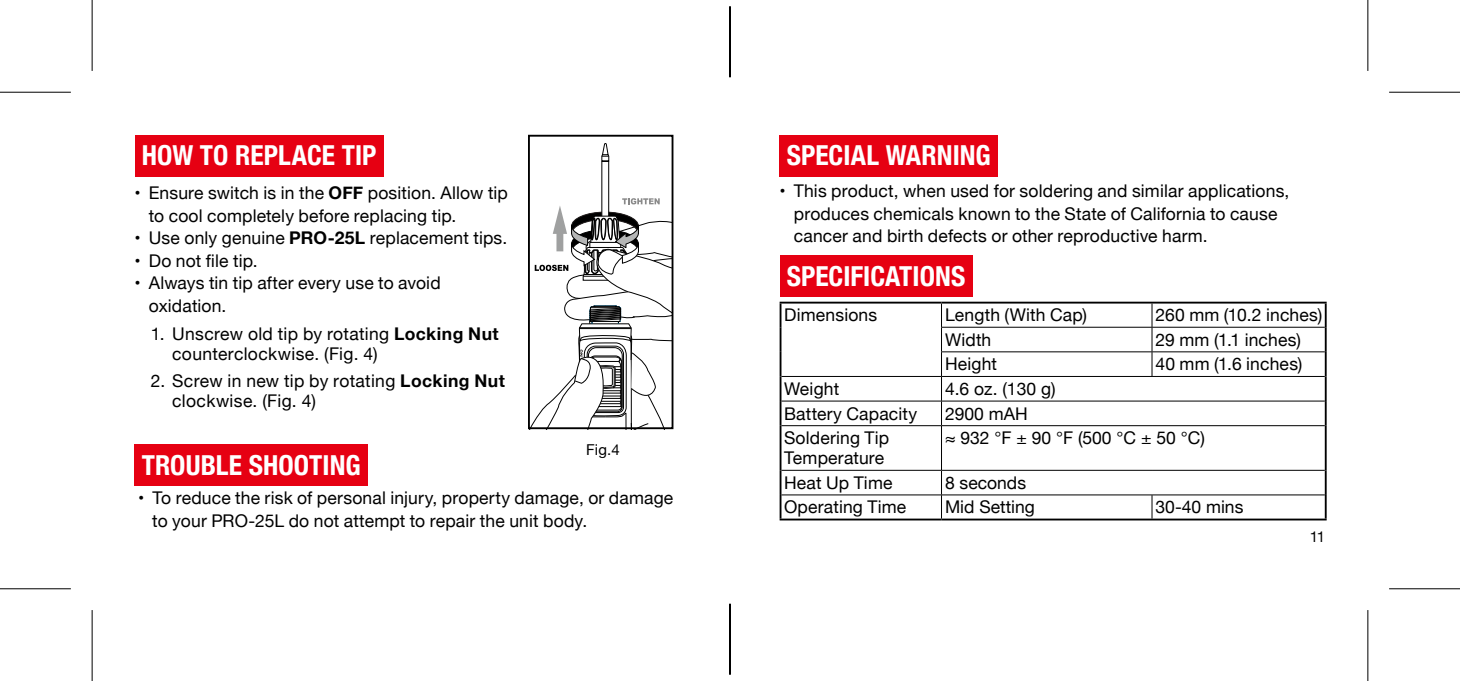
<style>
.page{position:relative;width:1460px;height:681px;background:#fff}
.page>*{position:absolute;margin:0;border:0;box-sizing:border-box;transform-origin:0 0}
.t1{font:700 condensed 27.5px "Helvetica Neue";letter-spacing:.005em;color:#fff}
.t2{font:17.5px/22.5px "Helvetica Neue";letter-spacing:.01em;color:#000}
.t3{font:15px "Helvetica Neue";color:#000}
.s1{font-weight:700}
</style>
<div class="page">
<svg style="left:531px;top:143px;width:139px;height:283px"></svg>
<div style="left:135px;top:135px;width:248px;height:41px;background:#e60012"></div>
<div style="left:528px;top:135px;width:145px;height:294px;border:2px solid #000"></div>
<div style="left:135px;top:444px;width:233px;height:41px;background:#e60012"></div>
<div style="left:780px;top:135px;width:218px;height:41px;background:#e60012"></div>
<div style="left:780px;top:255px;width:192px;height:42px;background:#e60012"></div>
<hr style="left:941px;top:326px;width:211px;height:1px;background:#000">
<hr style="left:1152px;top:326px;width:173px;height:1px;background:#000">
<hr style="left:941px;top:351px;width:211px;height:1px;background:#000">
<hr style="left:1152px;top:351px;width:173px;height:1px;background:#000">
<svg style="left:1151px;top:303px;width:1px;height:73px"></svg>
<hr style="left:781px;top:376px;width:160px;height:1px;background:#000">
<hr style="left:941px;top:376px;width:211px;height:1px;background:#000">
<hr style="left:1152px;top:376px;width:173px;height:1px;background:#000">
<hr style="left:781px;top:400px;width:160px;height:1px;background:#000">
<hr style="left:941px;top:400px;width:211px;height:1px;background:#000">
<svg style="left:941px;top:303px;width:1px;height:122px"></svg>
<hr style="left:1152px;top:400px;width:173px;height:1px;background:#000">
<hr style="left:781px;top:425px;width:160px;height:1px;background:#000">
<hr style="left:941px;top:425px;width:211px;height:1px;background:#000">
<hr style="left:941px;top:426px;width:1px;height:44px;background:#000">
<hr style="left:1152px;top:425px;width:173px;height:1px;background:#000">
<hr style="left:781px;top:469px;width:160px;height:1px;background:#000">
<hr style="left:941px;top:469px;width:211px;height:1px;background:#000">
<hr style="left:1152px;top:469px;width:173px;height:1px;background:#000">
<hr style="left:781px;top:494px;width:160px;height:1px;background:#000">
<hr style="left:941px;top:494px;width:211px;height:1px;background:#000">
<svg style="left:941px;top:470px;width:1px;height:48px"></svg>
<hr style="left:1152px;top:494px;width:173px;height:1px;background:#000">
<svg style="left:1151px;top:495px;width:1px;height:23px"></svg>
<hr style="left:780px;top:301px;width:161px;height:2px;background:#000">
<hr style="left:941px;top:301px;width:211px;height:2px;background:#000">
<hr style="left:1152px;top:301px;width:175px;height:2px;background:#000">
<hr style="left:1325px;top:303px;width:2px;height:24px;background:#000">
<hr style="left:1325px;top:327px;width:2px;height:24px;background:#000">
<hr style="left:1325px;top:351px;width:2px;height:25px;background:#000">
<hr style="left:1325px;top:376px;width:2px;height:25px;background:#000">
<svg style="left:780px;top:303px;width:1px;height:122px"></svg>
<hr style="left:1325px;top:401px;width:2px;height:24px;background:#000">
<hr style="left:780px;top:425px;width:1px;height:45px;background:#000">
<hr style="left:1325px;top:425px;width:2px;height:45px;background:#000">
<hr style="left:1325px;top:470px;width:2px;height:24px;background:#000">
<svg style="left:780px;top:470px;width:1px;height:48px"></svg>
<hr style="left:1325px;top:494px;width:2px;height:24px;background:#000">
<hr style="left:780px;top:518px;width:161px;height:2px;background:#000">
<hr style="left:941px;top:518px;width:211px;height:2px;background:#000">
<hr style="left:1152px;top:518px;width:175px;height:2px;background:#000">
<svg style="left:0;top:91px;width:71px;height:1px"></svg>
<svg style="left:1389px;top:91px;width:71px;height:1px"></svg>
<svg style="left:0;top:589px;width:71px;height:1px"></svg>
<svg style="left:1389px;top:589px;width:71px;height:1px"></svg>
<svg style="left:91px;top:0;width:1px;height:71px"></svg>
<svg style="left:91px;top:610px;width:1px;height:70px"></svg>
<hr style="left:0;top:92px;width:71px;height:1px;background:#000">
<hr style="left:1389px;top:92px;width:71px;height:1px;background:#000">
<hr style="left:0;top:588px;width:71px;height:1px;background:#000">
<hr style="left:1389px;top:588px;width:71px;height:1px;background:#000">
<hr style="left:92px;top:0;width:1px;height:71px;background:#000">
<hr style="left:92px;top:609px;width:1px;height:71px;background:#000">
<hr style="left:1367px;top:0;width:1px;height:71px;background:#000">
<hr style="left:1367px;top:609px;width:1px;height:71px;background:#000">
<svg style="left:730px;top:6px;width:1px;height:18px"></svg>
<svg style="left:730px;top:656px;width:1px;height:18px"></svg>
<svg style="left:730px;top:24px;width:1px;height:53px"></svg>
<svg style="left:730px;top:603px;width:1px;height:53px"></svg>
<hr style="left:729px;top:6px;width:1px;height:71px;background:#000">
<hr style="left:729px;top:603px;width:1px;height:71px;background:#000">
<h1 class="t1" style="left:142px;top:133px;width:236px">HOW TO REPLACE TIP</h1>
<p class="t2" style="left:149px;top:182px;width:361px;text-indent:-14px">• Ensure switch is in the <span class="s1">OFF</span> position. Allow tip to cool completely before replacing tip.</p>
<p class="t2" style="left:135px;top:228px;width:374px">• Use only genuine <span class="s1">PRO-25L</span> replacement tips.</p>
<p class="t2" style="left:135px;top:250px;width:125px">• Do not file tip.</p>
<p class="t2" style="left:149px;top:273px;width:293px;text-indent:-14px">• Always tin tip after every use to avoid oxidation.</p>
<p class="t2" style="left:172px;top:324px;width:328px;line-height:20px;text-indent:-21px">1. Unscrew old tip by rotating <span class="s1">Locking Nut </span>counterclockwise. (Fig. 4)</p>
<p class="t2" style="left:172px;top:371px;width:334px;line-height:20px;text-indent:-21px">2. Screw in new tip by rotating <span class="s1">Locking Nut </span>clockwise. (Fig. 4)</p>
<h1 class="t1" style="left:142px;top:442px;width:220px">TROUBLE SHOOTING</h1>
<p class="t3" style="left:586px;top:438px;width:35px">Fig.4</p>
<p class="t2" style="left:152px;top:487px;width:523px;text-indent:-14px">• To reduce the risk of personal injury, property damage, or damage to your PRO-25L do not attempt to repair the unit body.</p>
<h1 class="t1" style="left:787px;top:133px;width:206px">SPECIAL WARNING</h1>
<p class="t2" style="left:794px;top:181px;width:497px;text-indent:-14px">• This product, when used for soldering and similar applications, produces chemicals known to the State of California to cause cancer and birth defects or other reproductive harm.</p>
<h1 class="t1" style="left:787px;top:253px;width:180px">SPECIFICATIONS</h1>
<p class="t2" style="left:784px;top:304px;width:95px">Dimensions</p>
<p class="t2" style="left:945px;top:304px;width:144px">Length (With Cap)</p>
<p class="t2" style="left:1155px;top:304px;width:168px">260 mm (10.2 inches)</p>
<p class="t2" style="left:945px;top:329px;width:48px">Width</p>
<p class="t2" style="left:1155px;top:329px;width:147px">29 mm (1.1 inches)</p>
<p class="t2" style="left:945px;top:354px;width:54px">Height</p>
<p class="t2" style="left:1155px;top:354px;width:148px">40 mm (1.6 inches)</p>
<p class="t2" style="left:784px;top:378px;width:57px">Weight</p>
<p class="t2" style="left:945px;top:378px;width:112px">4.6 oz. (130 g)</p>
<p class="t2" style="left:784px;top:403px;width:135px">Battery Capacity</p>
<p class="t2" style="left:945px;top:403px;width:84px">2900 mAH</p>
<p class="t2" style="left:784px;top:429px;width:107px;line-height:20px">Soldering Tip<br>Temperature</p>
<p class="t2" style="left:945px;top:427px;width:261px">≈ 932 °F ± 90 °F (500 °C ± 50 °C)</p>
<p class="t2" style="left:784px;top:472px;width:110px">Heat Up Time</p>
<p class="t2" style="left:945px;top:472px;width:83px">8 seconds</p>
<p class="t2" style="left:784px;top:497px;width:124px">Operating Time</p>
<p class="t2" style="left:945px;top:497px;width:91px">Mid Setting</p>
<p class="t2" style="left:1155px;top:497px;width:89px">30-40 mins</p>
<p class="t3" style="left:1310px;top:525px;width:17px">11</p>
</div>
